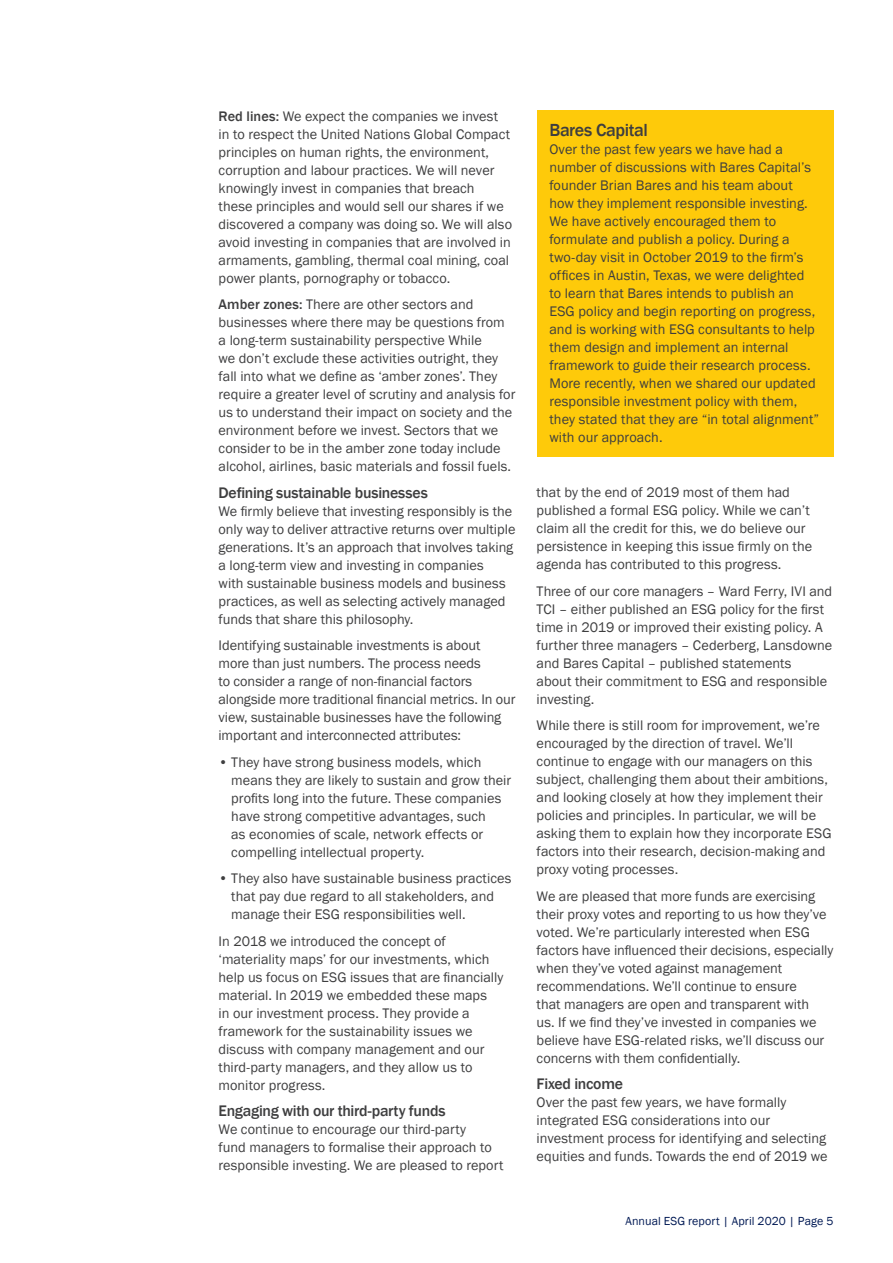
<style>
.page{position:relative;width:893px;height:1263px;background:#fff}
.page>*{position:absolute;margin:0;border:0;box-sizing:border-box;transform-origin:0 0}
.t1{font:500 18px "Franklin Gothic";letter-spacing:-.02em;color:#3e3e3f}
.t2{font:500 15.75px "Franklin Gothic";letter-spacing:-.02em;color:#3e3e3f}
.t3{font:14.25px/18px "Franklin Gothic";color:#3e3e3f}
.t4{font:12px "Franklin Gothic";letter-spacing:.005em;color:#001954}
.s1{font-weight:500}
</style>
<div class="page">
<div style="left:537px;top:111px;width:296px;height:346px;background:#feca0a"></div>
<p class="t3" style="left:219px;top:107px;width:295px"><span class="s1">Red lines:</span> We expect the companies we invest in to respect the United Nations Global Compact principles on human rights, the environment, corruption and labour practices. We will never knowingly invest in companies that breach these principles and would sell our shares if we discovered a company was doing so. We will also avoid investing in companies that are involved in armaments, gambling, thermal coal mining, coal power plants, pornography or tobacco.</p>
<p class="t3" style="left:219px;top:296px;width:298px"><span class="s1">Amber zones:</span> There are other sectors and businesses where there may be questions from a long-term sustainability perspective While<br>we don’t exclude these activities outright, they fall into what we define as ‘amber zones’. They require a greater level of scrutiny and analysis for us to understand their impact on society and the environment before we invest. Sectors that we consider to be in the amber zone today include alcohol, airlines, basic materials and fossil fuels.</p>
<p class="t2" style="left:219px;top:483px;width:211px">Defining sustainable businesses</p>
<p class="t3" style="left:219px;top:502px;width:298px">We firmly believe that investing responsibly is the only way to deliver attractive returns over multiple generations. It’s an approach that involves taking a long-term view and investing in companies<br>with sustainable business models and business practices, as well as selecting actively managed funds that share this philosophy.</p>
<p class="t3" style="left:219px;top:637px;width:298px">Identifying sustainable investments is about<br>more than just numbers. The process needs<br>to consider a range of non-financial factors alongside more traditional financial metrics. In our view, sustainable businesses have the following important and interconnected attributes:</p>
<p class="t3" style="left:231px;top:753px;width:281px;text-indent:-13px">• They have strong business models, which means they are likely to sustain and grow their profits long into the future. These companies have strong competitive advantages, such<br>as economies of scale, network effects or compelling intellectual property.</p>
<p class="t3" style="left:231px;top:870px;width:282px;text-indent:-13px">• They also have sustainable business practices that pay due regard to all stakeholders, and manage their ESG responsibilities well.</p>
<p class="t3" style="left:219px;top:932px;width:286px">In 2018 we introduced the concept of ‘materiality maps’ for our investments, which help us focus on ESG issues that are financially material. In 2019 we embedded these maps<br>in our investment process. They provide a framework for the sustainability issues we discuss with company management and our third-party managers, and they allow us to monitor progress.</p>
<p class="t2" style="left:219px;top:1101px;width:228px">Engaging with our third-party funds</p>
<p class="t3" style="left:219px;top:1121px;width:286px">We continue to encourage our third-party<br>fund managers to formalise their approach to responsible investing. We are pleased to report</p>
<p class="t1" style="left:549px;top:119px;width:100px">Bares Capital</p>
<p class="t3" style="left:549px;top:140px;width:271px">Over the past few years we have had a number of discussions with Bares Capital’s founder Brian Bares and his team about how they implement responsible investing.<br>We have actively encouraged them to formulate and publish a policy. During a two-day visit in October 2019 to the firm’s offices in Austin, Texas, we were delighted to learn that Bares intends to publish an ESG policy and begin reporting on progress, and is working with ESG consultants to help them design and implement an internal framework to guide their research process.<br>More recently, when we shared our updated responsible investment policy with them, they stated that they are “in total alignment” with our approach.</p>
<p class="t3" style="left:537px;top:484px;width:277px">that by the end of 2019 most of them had published a formal ESG policy. While we can’t claim all the credit for this, we do believe our persistence in keeping this issue firmly on the agenda has contributed to this progress.</p>
<p class="t3" style="left:537px;top:582px;width:297px">Three of our core managers – Ward Ferry, IVI and TCI – either published an ESG policy for the first time in 2019 or improved their existing policy. A further three managers – Cederberg, Lansdowne and Bares Capital – published statements<br>about their commitment to ESG and responsible investing.</p>
<p class="t3" style="left:537px;top:717px;width:296px">While there is still room for improvement, we’re encouraged by the direction of travel. We’ll continue to engage with our managers on this subject, challenging them about their ambitions, and looking closely at how they implement their policies and principles. In particular, we will be asking them to explain how they incorporate ESG factors into their research, decision-making and proxy voting processes.</p>
<p class="t3" style="left:537px;top:887px;width:298px">We are pleased that more funds are exercising their proxy votes and reporting to us how they’ve voted. We’re particularly interested when ESG factors have influenced their decisions, especially when they’ve voted against management recommendations. We’ll continue to ensure<br>that managers are open and transparent with<br>us. If we find they’ve invested in companies we believe have ESG-related risks, we’ll discuss our concerns with them confidentially.</p>
<p class="t2" style="left:537px;top:1074px;width:88px">Fixed income</p>
<p class="t3" style="left:537px;top:1094px;width:293px">Over the past few years, we have formally integrated ESG considerations into our investment process for identifying and selecting equities and funds. Towards the end of 2019 we</p>
<p class="t4" style="left:625px;top:1213px;width:209px">Annual ESG report | April 2020 | Page 5</p>
</div>
